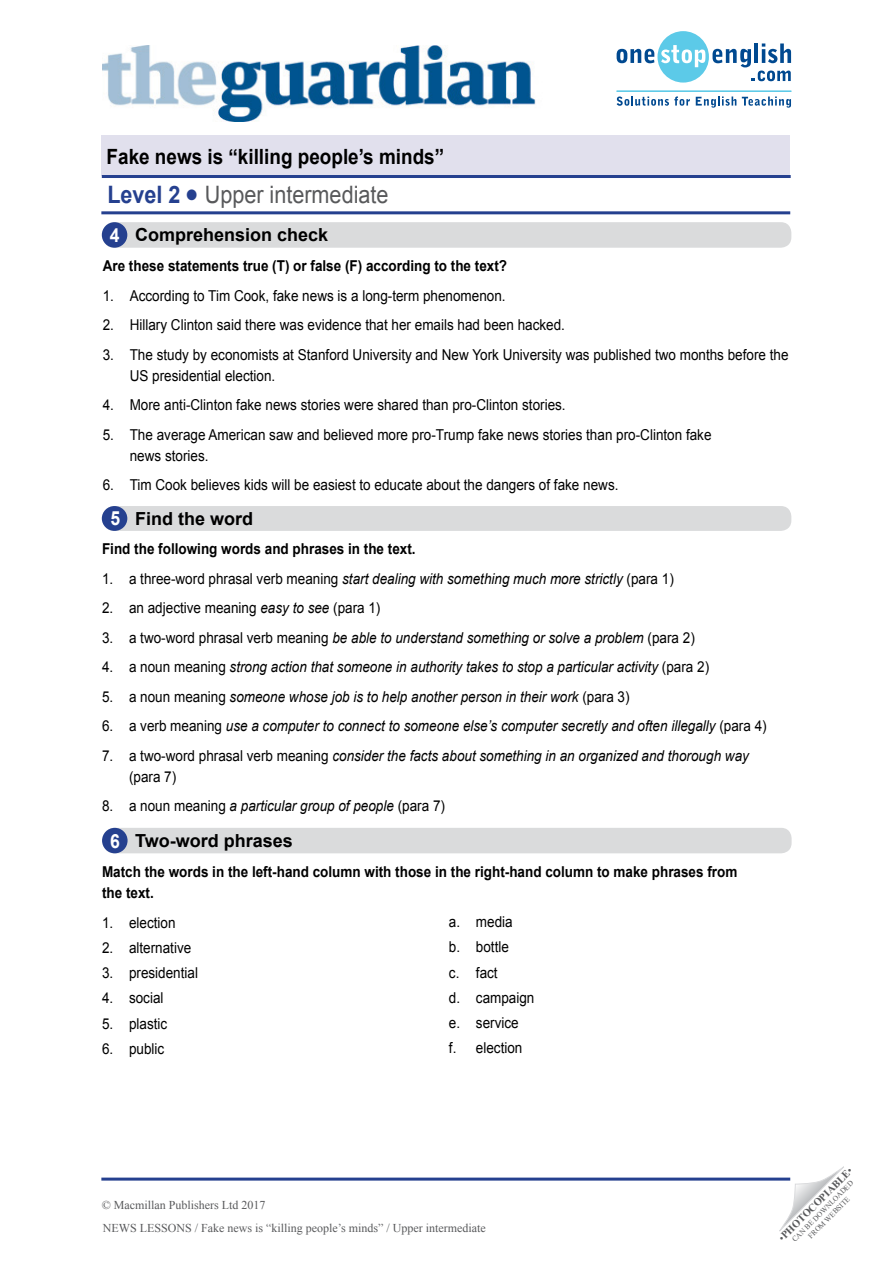
<style>
.page{position:relative;width:893px;height:1263px;background:#fff}
.page>*{position:absolute;margin:0;border:0;box-sizing:border-box;transform-origin:0 0}
.t1{font:24px "Arial";color:#58595b;scale:.9 1}
.t2{font:700 21px "Arial";color:#000;scale:.9 1}
.key_exercise_titles{font:700 19.5px "Arial";color:#fff;scale:.9 1}
.t3{font:700 18px "Arial";color:#000}
.t4{font:15px/21px "Arial";color:#000;scale:.9 1}
.t5{font:italic 15px/21px "Arial";color:#000;scale:.9 1}
.body_text{font:700 15px/21px "Arial";color:#000;scale:.9 1}
.t6{font:12px "Times New Roman";color:#58595b}
.t7{font:700 10.5px "Times New Roman";color:#58595b}
.t8{font:7.5px/9px "Times New Roman";color:#58595b;text-align:center}
.s1{font-weight:700;color:#25408f}
.s2{color:#25408f}
.s3{font-style:normal}
.s4{font-style:italic}
.s5{font-weight:400}
</style>
<div class="page">
<div style="left:101px;top:135px;width:689px;height:40px;background:#e1e0ed"></div>
<svg style="left:617px;top:31px;width:174px;height:52px"></svg>
<svg style="left:617px;top:97px;width:73px;height:9px"></svg>
<svg style="left:696px;top:97px;width:40px;height:11px"></svg>
<svg style="left:742px;top:97px;width:49px;height:11px"></svg>
<hr style="left:617px;top:91px;width:174px;height:1px;background:#5ccae8">
<svg style="left:779px;top:1167px;width:65px;height:64px"></svg>
<hr style="left:102px;top:175px;width:689px;height:3px;background:#25408f">
<hr style="left:101px;top:211px;width:689px;height:3px;background:#25408f">
<hr style="left:101px;top:1177px;width:689px;height:3px;background:#25408f">
<img style="left:102px;top:45px;width:434px;height:77px">
<div style="left:103px;top:506px;width:688px;height:25px;background:#dadbdc;border-radius:11px"></div>
<div style="left:102px;top:506px;width:25px;height:25px;background:#25408f;border-radius:50%"></div>
<div style="left:103px;top:222px;width:688px;height:26px;background:#dadbdc;border-radius:10px"></div>
<div style="left:102px;top:222px;width:25px;height:26px;background:#25408f;border-radius:50%"></div>
<div style="left:104px;top:828px;width:688px;height:25px;background:#dadbdc;border-radius:10px"></div>
<div style="left:102px;top:828px;width:26px;height:25px;background:#25408f;border-radius:50%"></div>
<h2 class="t2" style="left:107px;top:142px;width:377px">Fake news is “killing people’s minds”</h2>
<h1 class="t1" style="left:107px;top:178px;width:314px"><span class="s1">Level 2</span> <span class="s2">●</span> Upper intermediate</h1>
<p class="key_exercise_titles" style="left:110px;top:222px;width:12px">4</p>
<p class="t3" style="left:135px;top:223px;width:195px">Comprehension check</p>
<p class="body_text" style="left:103px;top:256px;width:451px">Are these statements true (T) or false (F) according to the text?</p>
<p class="t4" style="left:103px;top:285px;width:449px">1. According to Tim Cook, fake news is a long-term phenomenon.</p>
<p class="t4" style="left:103px;top:314px;width:515px">2. Hillary Clinton said there was evidence that her emails had been hacked.</p>
<p class="t4" style="left:130px;top:344px;width:733px;text-indent:-27px">3. The study by economists at Stanford University and New York University was published two months before the<br>US presidential election.</p>
<p class="t4" style="left:103px;top:394px;width:516px">4. More anti-Clinton fake news stories were shared than pro-Clinton stories.</p>
<p class="t4" style="left:130px;top:424px;width:648px;text-indent:-27px">5. The average American saw and believed more pro-Trump fake news stories than pro-Clinton fake news stories.</p>
<p class="t4" style="left:103px;top:474px;width:575px">6. Tim Cook believes kids will be easiest to educate about the dangers of fake news.</p>
<p class="key_exercise_titles" style="left:111px;top:506px;width:12px">5</p>
<p class="t3" style="left:135px;top:507px;width:120px">Find the word</p>
<p class="body_text" style="left:102px;top:539px;width:350px">Find the following words and phrases in the text.</p>
<p class="t5" style="left:102px;top:568px;width:637px"><span class="s3">1. a three-word phrasal verb meaning</span> start dealing with something much more strictly <span class="s3">(para 1)</span></p>
<p class="t4" style="left:102px;top:598px;width:311px">2. an adjective meaning <span class="s4">easy to see</span> (para 1)</p>
<p class="t5" style="left:102px;top:627px;width:660px"><span class="s3">3. a two-word phrasal verb meaning</span> be able to understand something or solve a problem <span class="s3">(para 2)</span></p>
<p class="t5" style="left:102px;top:657px;width:676px"><span class="s3">4. a noun meaning</span> strong action that someone in authority takes to stop a particular activity <span class="s3">(para 2)</span></p>
<p class="t5" style="left:102px;top:686px;width:588px"><span class="s3">5. a noun meaning</span> someone whose job is to help another person in their work <span class="s3">(para 3)</span></p>
<p class="t5" style="left:102px;top:716px;width:740px"><span class="s3">6. a verb meaning</span> use a computer to connect to someone else’s computer secretly and often illegally <span class="s3">(para 4)</span></p>
<p class="t5" style="left:129px;top:745px;width:690px;text-indent:-27px"><span class="s3">7. a two-word phrasal verb meaning</span> consider the facts about something in an organized and thorough way <span class="s3">(para 7)</span></p>
<p class="t5" style="left:102px;top:796px;width:383px"><span class="s3">8. a noun meaning</span> a particular group of people <span class="s3">(para 7)</span></p>
<p class="key_exercise_titles" style="left:110px;top:828px;width:12px">6</p>
<p class="t3" style="left:135px;top:829px;width:159px">Two-word phrases</p>
<p class="body_text" style="left:102px;top:862px;width:707px">Match the words in the left-hand column with those in the right-hand column to make phrases from the text.</p>
<p class="t4" style="left:102px;top:912px;width:83px">1. election</p>
<p class="t4" style="left:102px;top:937px;width:101px">2. alternative</p>
<p class="t4" style="left:102px;top:962px;width:108px">3. presidential</p>
<p class="t4" style="left:102px;top:988px;width:70px">4. social</p>
<p class="t4" style="left:102px;top:1013px;width:74px">5. plastic</p>
<p class="t4" style="left:102px;top:1038px;width:71px">6. public</p>
<p class="t4" style="left:449px;top:911px;width:72px">a. media</p>
<p class="t4" style="left:449px;top:937px;width:68px">b. bottle</p>
<p class="t4" style="left:449px;top:962px;width:56px">c. fact</p>
<p class="t4" style="left:449px;top:987px;width:97px">d. campaign</p>
<p class="t4" style="left:449px;top:1012px;width:79px">e. service</p>
<p class="t4" style="left:449px;top:1038px;width:83px">f. election</p>
<p class="t6" style="left:102px;top:1197px;width:165px">© Macmillan Publishers Ltd 2017</p>
<p class="t6" style="left:103px;top:1220px;width:384px">NEWS LESSONS / Fake news is “killing people’s minds” / Upper intermediate</p>
<p class="t7" style="left:775px;top:1234px;width:101px;rotate:-45deg"><span class="s5">•</span>PHOTOCOPIABLE<span class="s5">•</span></p>
<p class="t8" style="left:790px;top:1237px;width:85px;rotate:-45deg">CAN BE DOWNLOADED<br>FROM WEBSITE</p>
</div>
